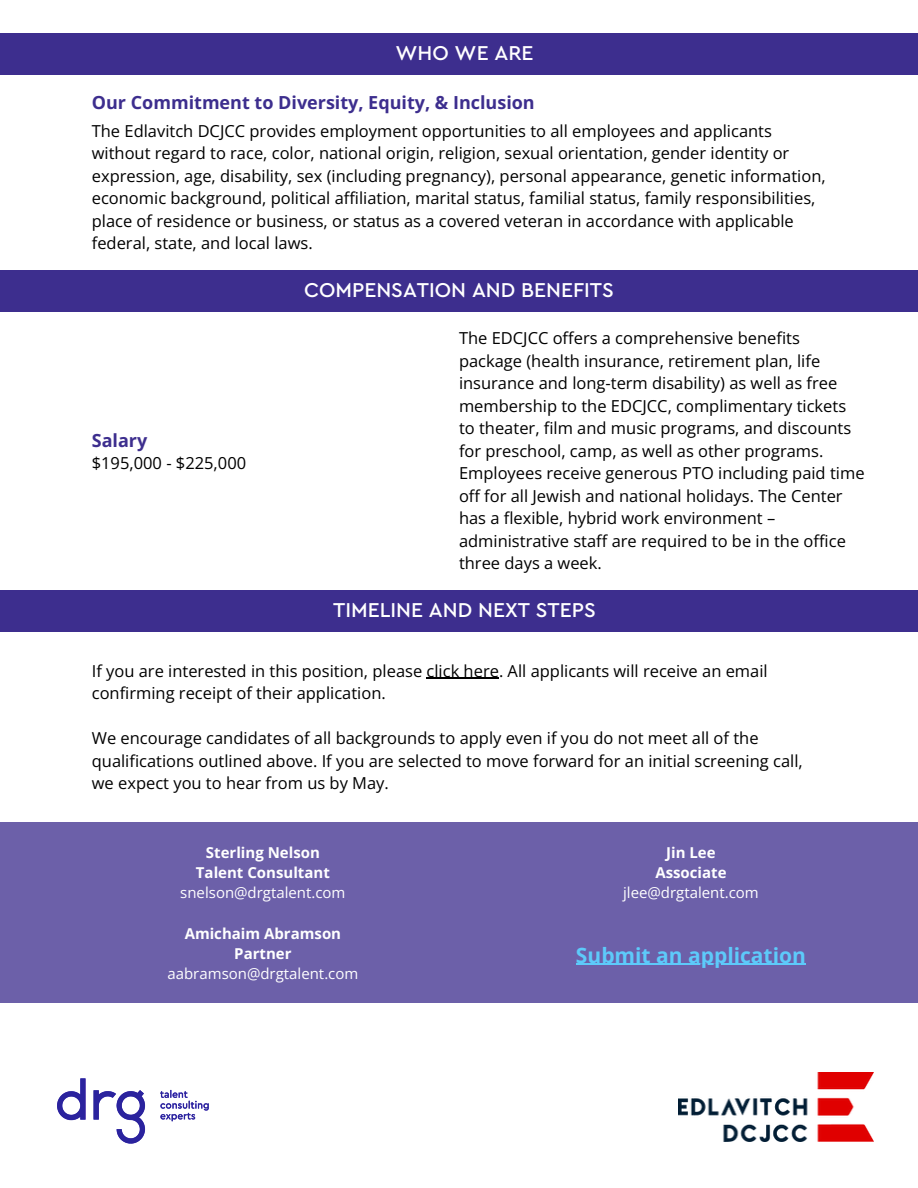
<style>
.page{position:relative;width:918px;height:1188px;background:#fff}
.page>*{position:absolute;margin:0;border:0;box-sizing:border-box;transform-origin:0 0}
.t1{font:500 21px "Cera Pro";color:#fff}
.t2{font:700 21px "Open Sans";color:#5dcafa}
.t3{font:700 18px "Open Sans";color:#3d2e8e}
.t4{font:16.5px/22.5px "Open Sans";color:#000}
.t5{font:700 15px "Open Sans";color:#fff}
.t6{font:15px "Open Sans";color:#fff}
</style>
<div class="page">
<div style="left:0;top:270px;width:918px;height:42px;background:#3d2e8e"></div>
<img style="left:57px;top:1078px;width:152px;height:66px">
<div style="left:0;top:33px;width:918px;height:42px;background:#3d2e8e"></div>
<div style="left:0;top:822px;width:918px;height:181px;background:#6c60a9"></div>
<hr style="left:576px;top:964px;width:230px;height:1px;background:#5dcafa">
<div style="left:0;top:590px;width:918px;height:42px;background:#3d2e8e"></div>
<hr style="left:427px;top:678px;width:72px;height:1px;background:#000">
<img style="left:679px;top:1073px;width:195px;height:69px">
<h1 class="t1" style="left:395px;top:43px;width:140px">WHO WE ARE</h1>
<h1 class="t3" style="left:92px;top:90px;width:444px">Our Commitment to Diversity, Equity, &amp; Inclusion</h1>
<h3 class="t4" style="left:92px;top:119px;width:735px">The Edlavitch DCJCC provides employment opportunities to all employees and applicants without regard to race, color, national origin, religion, sexual orientation, gender identity or expression, age, disability, sex (including pregnancy), personal appearance, genetic information, economic background, political affiliation, marital status, familial status, family responsibilities, place of residence or business, or status as a covered veteran in accordance with applicable federal, state, and local laws.</h3>
<p class="t1" style="left:304px;top:280px;width:311px">COMPENSATION AND BENEFITS</p>
<h1 class="t3" style="left:92px;top:427px;width:57px">Salary</h1>
<h1 class="t4" style="left:92px;top:451px;width:156px">$195,000 - $225,000</h1>
<h4 class="t4" style="left:459px;top:327px;width:407px">The EDCJCC offers a comprehensive benefits package (health insurance, retirement plan, life insurance and long-term disability) as well as free membership to the EDCJCC, complimentary tickets to theater, film and music programs, and discounts for preschool, camp, as well as other programs.<br>Employees receive generous PTO including paid time off for all Jewish and national holidays. The Center has a flexible, hybrid work environment – administrative staff are required to be in the office three days a week.</h4>
<p class="t1" style="left:333px;top:600px;width:264px">TIMELINE AND NEXT STEPS</p>
<h2 class="t4" style="left:92px;top:659px;width:677px">If you are interested in this position, please click here. All applicants will receive an email confirming receipt of their application.</h2>
<p class="t4" style="left:92px;top:726px;width:713px">We encourage candidates of all backgrounds to apply even if you do not meet all of the qualifications outlined above. If you are selected to move forward for an initial screening call, we expect you to hear from us by May.</p>
<h4 class="t5" style="left:206px;top:842px;width:116px">Sterling Nelson</h4>
<p class="t5" style="left:196px;top:862px;width:135px">Talent Consultant</p>
<p class="t6" style="left:180px;top:882px;width:167px">snelson@drgtalent.com</p>
<p class="t5" style="left:185px;top:923px;width:158px">Amichaim Abramson</p>
<p class="t5" style="left:234px;top:943px;width:59px">Partner</p>
<p class="t6" style="left:167px;top:963px;width:192px">aabramson@drgtalent.com</p>
<p class="t5" style="left:666px;top:842px;width:51px">Jin Lee</p>
<p class="t5" style="left:655px;top:862px;width:73px">Associate</p>
<p class="t6" style="left:623px;top:882px;width:137px">jlee@drgtalent.com</p>
<p class="t2" style="left:576px;top:940px;width:231px">Submit an application</p>
</div>
